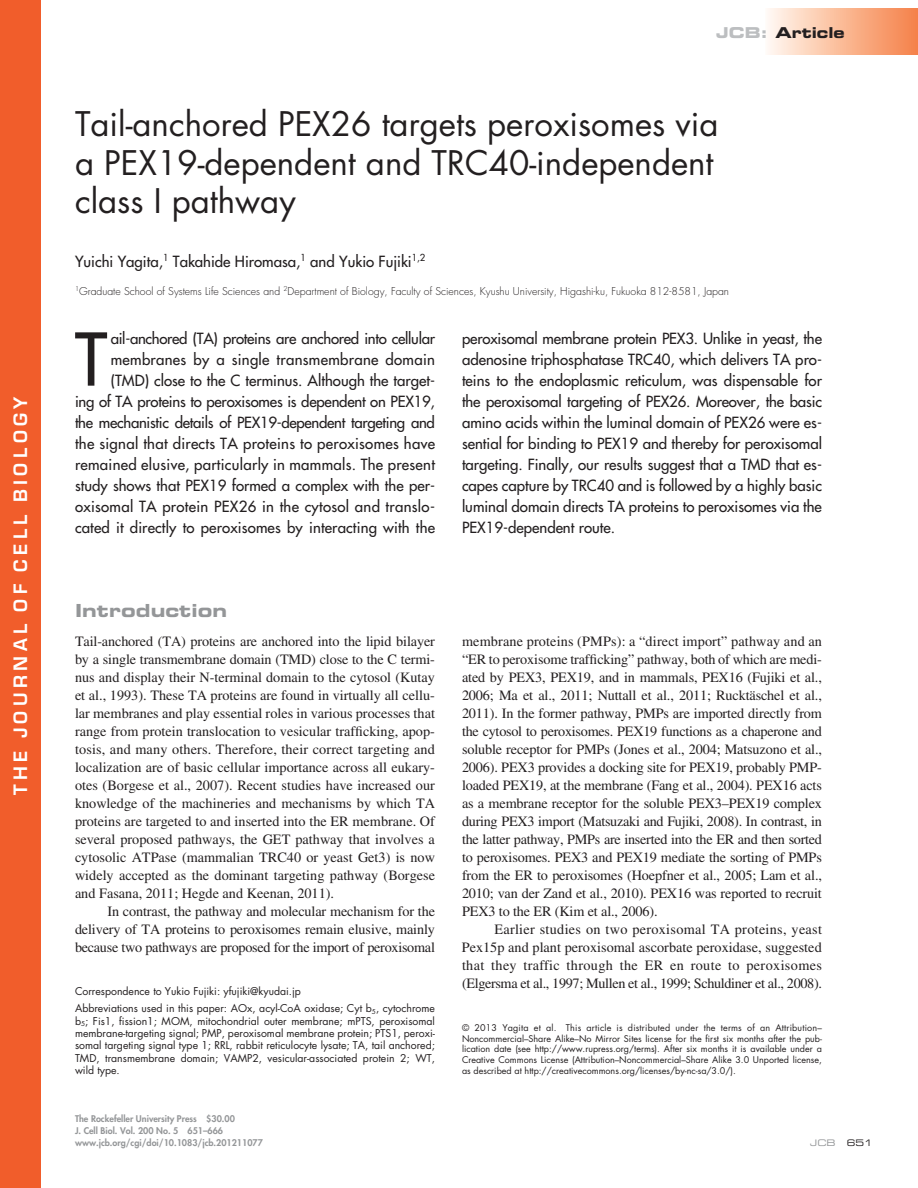
<style>
.page{position:relative;width:918px;height:1188px;background:#fff}
.page>*{position:absolute;margin:0;border:0;box-sizing:border-box;transform-origin:0 0}
.t1{font:500 70.65px "Futura Std";color:#231f20}
.t2{font:33px/38.2px "Futura Std";color:#231f20}
.t3{font:600 18px "Eurostile";letter-spacing:.25em;color:#fff}
.t4{font:18px "Eurostile LT Std Bold Ex 2";letter-spacing:.005em;color:#949698}
.t5{font:500 15px/21px "Futura Std";color:#231f20;text-align:right}
.t6{font:15px "Eurostile LT Std Bold Ex 2";color:#231f20}
.t7{font:14.25px/18px "Times LT Std";letter-spacing:-.01em;color:#231f20;text-align:justify}
.t8{font:10.5px/12.3px "Futura Std";color:#231f20}
.t9{font:300 10.5px "Futura Std";color:#231f20}
.t10{font:9px/10.8px "Futura Std";color:#231f20;text-align:justify}
.t11{font:800 9px/12px "Futura Std";color:#949698}
.t12{font:9px "Eurostile LT Std Ex 2";color:#949698}
.t13{font:9px "Eurostile LT Std Ex 2";color:#231f20}
.s1{color:#bcbec0}
</style>
<div class="page">
<div style="left:763px;top:8px;width:155px;height:47px;background:linear-gradient(to right,#fffbf4,#f57f45)"></div>
<div style="left:0;top:0;width:40px;height:1188px;background:#f15d2b"></div>
<p class="t3" style="left:13px;top:795px;width:400px;rotate:-90deg">THE JOURNAL OF CELL BIOLOGY</p>
<p class="t6" style="left:716px;top:22px;width:130px"><span class="s1">JCB:</span> Article</p>
<h2 class="t2" style="left:75px;top:105px;width:645px">Tail-anchored PEX26 targets peroxisomes via a PEX19-dependent and TRC40-independent class I pathway</h2>
<p class="t5" style="left:75px;top:251px;width:352px">Yuichi Yagita,<sup>1</sup> Takahide Hiromasa,<sup>1</sup> and Yukio Fujiki<sup>1,2</sup></p>
<p class="t9" style="left:75px;top:285px;width:656px"><sup>1</sup>Graduate School of Systems Life Sciences and <sup>2</sup>Department of Biology, Faculty of Sciences, Kyushu University, Higashi-ku, Fukuoka 812-8581, Japan</p>
<p class="t5" style="left:75px;top:328px;width:362px">ail-anchored (TA) proteins are anchored into cellular membranes by a single transmembrane domain (TMD) close to the C terminus. Although the target-<br>ing of TA proteins to peroxisomes is dependent on PEX19, the mechanistic details of PEX19-dependent targeting and the signal that directs TA proteins to peroxisomes have remained elusive, particularly in mammals. The present study shows that PEX19 formed a complex with the per&shy;oxisomal TA protein PEX26 in the cytosol and translo&shy;cated it directly to peroxisomes by interacting with the</p>
<p class="t5" style="left:462px;top:328px;width:362px;text-align:justify">peroxisomal membrane protein PEX3. Unlike in yeast, the adenosine triphosphatase TRC40, which delivers TA pro&shy;teins to the endoplasmic reticulum, was dispensable for the peroxisomal targeting of PEX26. Moreover, the basic amino acids within the luminal domain of PEX26 were es&shy;sential for binding to PEX19 and thereby for peroxisomal targeting. Finally, our results suggest that a TMD that es&shy;capes capture by TRC40 and is followed by a highly basic luminal domain directs TA proteins to peroxisomes via the PEX19-dependent route.</p>
<h1 class="t1" style="left:75px;top:315px;width:34px">T</h1>
<p class="t4" style="left:75px;top:598px;width:154px">Introduction</p>
<p class="t7" style="left:75px;top:632px;width:362px">Tail-anchored (TA) proteins are anchored into the lipid bilayer by a single transmembrane domain (TMD) close to the C termi&shy;nus and display their N-terminal domain to the cytosol (Kutay et al., 1993). These TA proteins are found in virtually all cellu&shy;lar membranes and play essential roles in various processes that range from protein translocation to vesicular trafficking, apop&shy;tosis, and many others. Therefore, their correct targeting and localization are of basic cellular importance across all eukary&shy;otes (Borgese et al., 2007). Recent studies have increased our knowledge of the machineries and mechanisms by which TA proteins are targeted to and inserted into the ER membrane. Of several proposed pathways, the GET pathway that involves a cytosolic ATPase (mammalian TRC40 or yeast Get3) is now widely accepted as the dominant targeting pathway (Borgese and Fasana, 2011; Hegde and Keenan, 2011).</p>
<p class="t7" style="left:75px;top:902px;width:362px;text-indent:32px">In contrast, the pathway and molecular mechanism for the delivery of TA proteins to peroxisomes remain elusive, mainly because two pathways are proposed for the import of peroxisomal</p>
<p class="t8" style="left:75px;top:983px;width:361px;line-height:16.8px">Correspondence to Yukio Fujiki: yfujiki@kyudai.jp<br>Abbreviations used in this paper: AOx, acyl-CoA oxidase; Cyt b<sub>5</sub>, cytochrome</p>
<p class="t8" style="left:75px;top:1015px;width:362px;text-align:justify">b<sub>5</sub>; Fis1, fission1; MOM, mitochondrial outer membrane; mPTS, peroxisomal membrane-targeting signal; PMP, peroxisomal membrane protein; PTS1, peroxi&shy;somal targeting signal type 1; RRL, rabbit reticulocyte lysate; TA, tail anchored; TMD, transmembrane domain; VAMP2, vesicular-associated protein 2; WT, wild type.</p>
<p class="t11" style="left:75px;top:1112px;width:189px">The Rockefeller University Press $30.00<br>J. Cell Biol. Vol. 200 No. 5 651–666 www.jcb.org/cgi/doi/10.1083/jcb.201211077</p>
<p class="t7" style="left:462px;top:632px;width:362px">membrane proteins (PMPs): a “direct import” pathway and an “ER to peroxisome trafficking” pathway, both of which are medi&shy;ated by PEX3, PEX19, and in mammals, PEX16 (Fujiki et al., 2006; Ma et al., 2011; Nuttall et al., 2011; Rucktäschel et al., 2011). In the former pathway, PMPs are imported directly from the cytosol to peroxisomes. PEX19 functions as a chaperone and soluble receptor for PMPs (Jones et al., 2004; Matsuzono et al., 2006). PEX3 provides a docking site for PEX19, probably PMP&shy;loaded PEX19, at the membrane (Fang et al., 2004). PEX16 acts as a membrane receptor for the soluble PEX3–PEX19 complex during PEX3 import (Matsuzaki and Fujiki, 2008). In contrast, in the latter pathway, PMPs are inserted into the ER and then sorted to peroxisomes. PEX3 and PEX19 mediate the sorting of PMPs from the ER to peroxisomes (Hoepfner et al., 2005; Lam et al., 2010; van der Zand et al., 2010). PEX16 was reported to recruit PEX3 to the ER (Kim et al., 2006).</p>
<p class="t7" style="left:462px;top:920px;width:362px;text-indent:32px">Earlier studies on two peroxisomal TA proteins, yeast Pex15p and plant peroxisomal ascorbate peroxidase, suggest--ed that they traffic through the ER en route to peroxisomes (Elgersma et al., 1997; Mullen et al., 1999; Schuldiner et al., 2008).</p>
<p class="t10" style="left:462px;top:1022px;width:362px">© 2013 Yagita et al. This article is distributed under the terms of an Attribution– Noncommercial–Share Alike–No Mirror Sites license for the first six months after the pub&shy;lication date (see http://www.rupress.org/terms). After six months it is available under a Creative Commons License (Attribution–Noncommercial–Share Alike 3.0 Unported license, as described at http://creativecommons.org/licenses/by-nc-sa/3.0/).</p>
<p class="t12" style="left:810px;top:1136px;width:27px">JCB</p>
<p class="t13" style="left:847px;top:1136px;width:28px">651</p>
</div>
